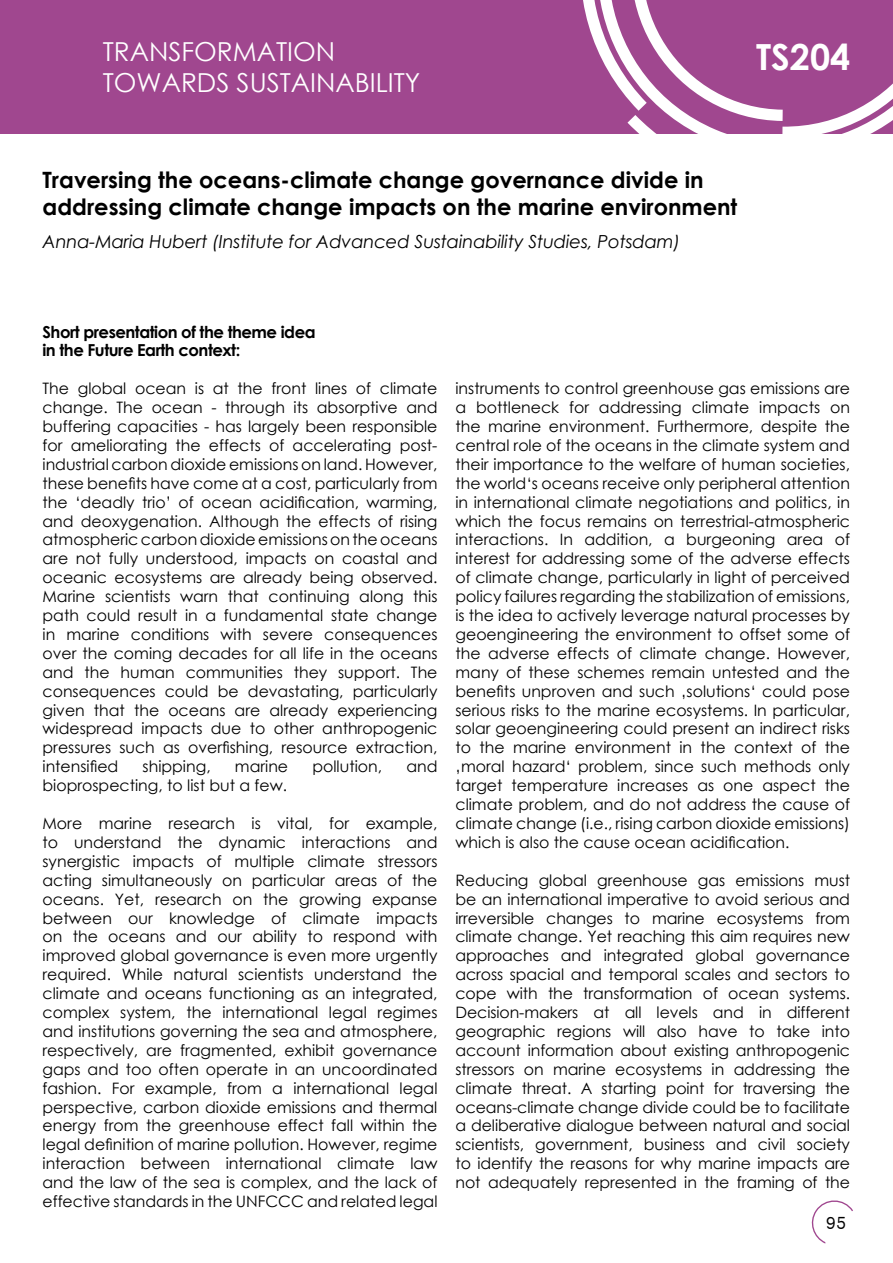
<style>
.page{position:relative;width:893px;height:1263px;background:#fff}
.page>*{position:absolute;margin:0;border:0;box-sizing:border-box;transform-origin:0 0}
.t1{font:700 36px "Century Gothic";color:#fff}
.t2{font:26.1px/31.3px "Century Gothic";color:#fff}
.t3{font:700 22.5px/27px "Century Gothic";color:#000}
.t4{font:italic 18px "Century Gothic";letter-spacing:-.01em;color:#000}
.t5{font:18px "Levenim";color:#000}
.t6{font:700 16.5px/18.9px "Century Gothic";letter-spacing:-.03em;color:#000}
.t7{font:15.75px/18.9px "Century Gothic";color:#000;text-align:justify}
</style>
<div class="page">
<div style="left:0;top:0;width:893px;height:134px;background:#a0478f"></div>
<svg style="left:583px;top:0;width:44px;height:98px"></svg>
<svg style="left:627px;top:0;width:266px;height:134px"></svg>
<svg style="left:811px;top:1200px;width:42px;height:43px"></svg>
<h2 class="t2" style="left:103px;top:36px;width:319px">Transformation towards sustainability</h2>
<h1 class="t1" style="left:756px;top:29px;width:96px">TS204</h1>
<h3 class="t3" style="left:43px;top:165px;width:696px">Traversing the oceans-climate change governance divide in addressing climate change impacts on the marine environment</h3>
<p class="t4" style="left:43px;top:228px;width:639px">Anna-Maria Hubert (Institute for Advanced Sustainability Studies, Potsdam)</p>
<p class="t6" style="left:43px;top:321px;width:275px">Short presentation of the theme idea in the Future Earth context:</p>
<p class="t7" style="left:43px;top:379px;width:396px">The global ocean is at the front lines of climate change. The ocean - through its absorptive and buffering capacities - has largely been responsible for ameliorating the effects of accelerating post&shy;industrial carbon dioxide emissions on land. However, these benefits have come at a cost, particularly from the ‘deadly trio’ of ocean acidification, warming, and deoxygenation. Although the effects of rising atmospheric carbon dioxide emissions on the oceans are not fully understood, impacts on coastal and oceanic ecosystems are already being observed.<br>Marine scientists warn that continuing along this path could result in a fundamental state change in marine conditions with severe consequences over the coming decades for all life in the oceans and the human communities they support. The consequences could be devastating, particularly given that the oceans are already experiencing widespread impacts due to other anthropogenic pressures such as overfishing, resource extraction, intensified</p>
<p class="t7" style="left:143px;top:757px;width:70px">shipping,</p>
<p class="t7" style="left:235px;top:757px;width:55px">marine</p>
<p class="t7" style="left:312px;top:757px;width:71px">pollution,</p>
<p class="t7" style="left:406px;top:757px;width:33px">and</p>
<p class="t7" style="left:43px;top:776px;width:246px">bioprospecting, to list but a few.</p>
<p class="t7" style="left:43px;top:814px;width:396px">More marine research is vital, for example, to understand the dynamic interactions and synergistic impacts of multiple climate stressors acting simultaneously on particular areas of the oceans. Yet, research on the growing expanse between our knowledge of climate impacts on the oceans and our ability to respond with improved global governance is even more urgently required. While natural scientists understand the climate and oceans functioning as an integrated, complex system, the international legal regimes and institutions governing the sea and atmosphere, respectively, are fragmented, exhibit governance gaps and too often operate in an uncoordinated fashion. For example, from a international legal perspective, carbon dioxide emissions and thermal energy from the greenhouse effect fall within the legal definition of marine pollution. However, regime interaction between international climate law and the law of the sea is complex, and the lack of effective standards in the UNFCCC and related legal</p>
<p class="t7" style="left:455px;top:379px;width:396px">instruments to control greenhouse gas emissions are a bottleneck for addressing climate impacts on the marine environment. Furthermore, despite the central role of the oceans in the climate system and their importance to the welfare of human societies, the world‘s oceans receive only peripheral attention in international climate negotiations and politics, in which the focus remains on terrestrial-atmospheric interactions. In addition, a burgeoning area of interest for addressing some of the adverse effects of climate change, particularly in light of perceived policy failures regarding the stabilization of emissions, is the idea to actively leverage natural processes by geoengineering the environment to offset some of the adverse effects of climate change. However, many of these schemes remain untested and the benefits unproven and such ‚solutions‘ could pose serious risks to the marine ecosystems. In particular, solar geoengineering could present an indirect risks to the marine environment in the context of the ‚moral hazard‘ problem, since such methods only target temperature increases as one aspect the climate problem, and do not address the cause of climate change (i.e., rising carbon dioxide emissions) which is also the cause ocean acidification.</p>
<p class="t7" style="left:455px;top:870px;width:396px">Reducing global greenhouse gas emissions must be an international imperative to avoid serious and irreversible changes to marine ecosystems from climate change. Yet reaching this aim requires new approaches and integrated global governance across spacial and temporal scales and sectors to cope with the transformation of ocean systems.<br>Decision-makers at all levels and in different geographic regions will also have to take into account information about existing anthropogenic stressors on marine ecosystems in addressing the climate threat. A starting point for traversing the oceans-climate change divide could be to facilitate a deliberative dialogue between natural and social scientists, government, business and civil society to identify the reasons for why marine impacts are not adequately represented in the framing of the</p>
<p class="t5" style="left:826px;top:1212px;width:22px">95</p>
</div>
